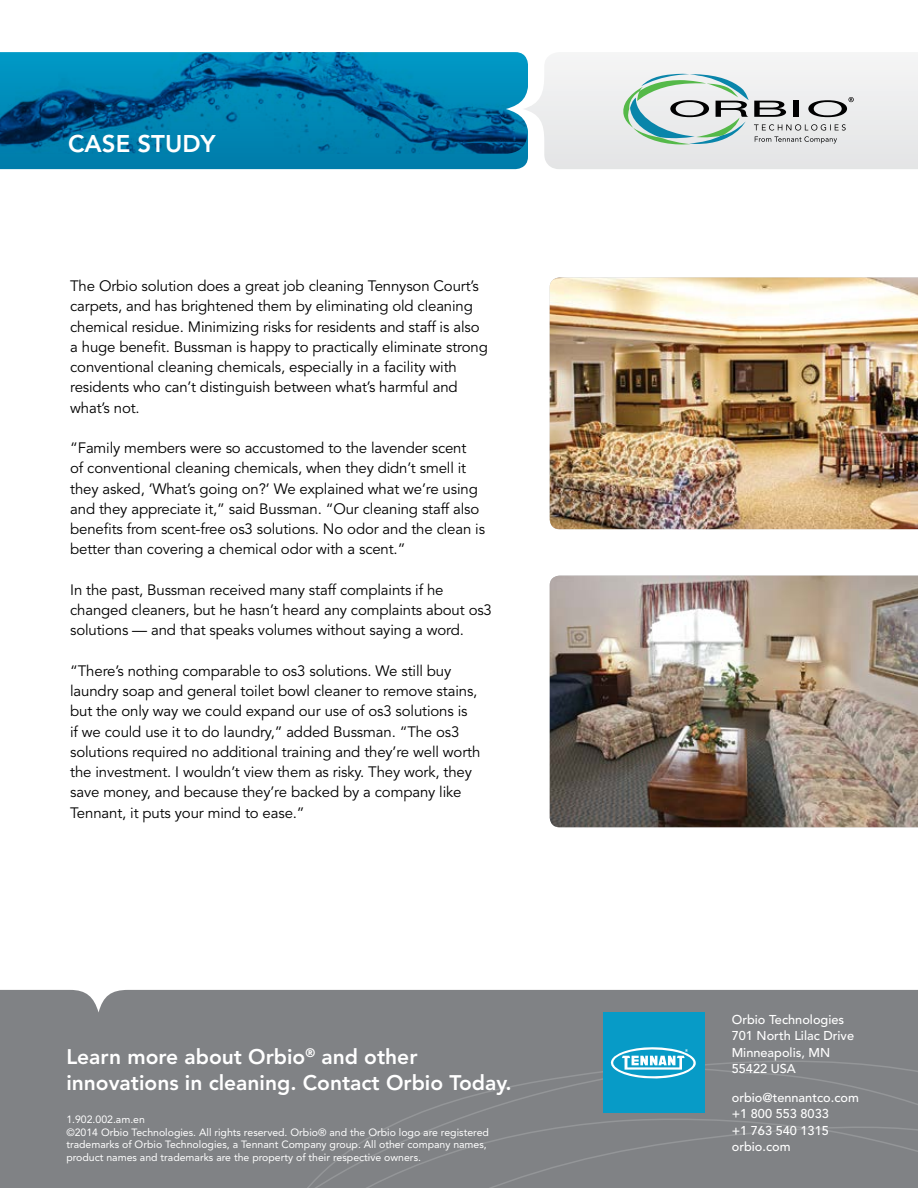
<style>
.page{position:relative;width:918px;height:1188px;background:#fff}
.page>*{position:absolute;margin:0;border:0;box-sizing:border-box;transform-origin:0 0}
.t1{font:800 24px "Avenir";color:#fff}
.t2{font:800 21px/25.5px "Avenir";color:#fff}
.t3{font:15px/20.2px "Avenir";letter-spacing:-.01em;color:#000}
.t4{font:500 12.75px/16.5px "Avenir";color:#fff}
.t5{font:10.5px/12.6px "Avenir";color:#fff}
</style>
<div class="page">
<div style="left:0;top:1013px;width:918px;height:175px;background:#808285"></div>
<div style="left:0;top:989px;width:918px;height:24px;background:#808285"></div>
<div style="left:603px;top:1013px;width:101px;height:100px;background:#079bc7"></div>
<svg style="left:273px;top:1047px;width:645px;height:141px;background:#79858a"></svg>
<svg style="left:544px;top:55px;width:374px;height:114px"></svg>
<div style="left:0;top:154px;width:506px;height:15px;background:#007dab"></div>
<img style="left:0;top:52px;width:506px;height:102px">
<svg style="left:623px;top:74px;width:231px;height:70px"></svg>
<svg style="left:506px;top:52px;width:38px;height:118px"></svg>
<img style="left:550px;top:278px;width:368px;height:251px">
<img style="left:550px;top:576px;width:368px;height:251px">
<h1 class="t1" style="left:68px;top:129px;width:149px">CASE STUDY</h1>
<p class="t3" style="left:70px;top:276px;width:419px">The Orbio solution does a great job cleaning Tennyson Court’s carpets, and has brightened them by eliminating old cleaning chemical residue. Minimizing risks for residents and staff is also a huge benefit. Bussman is happy to practically eliminate strong conventional cleaning chemicals, especially in a facility with residents who can’t distinguish between what’s harmful and what’s not.</p>
<p class="t3" style="left:70px;top:438px;width:416px">“Family members were so accustomed to the lavender scent<br>of conventional cleaning chemicals, when they didn’t smell it they asked, ‘What’s going on?’ We explained what we’re using and they appreciate it,” said Bussman. “Our cleaning staff also benefits from scent-free os3 solutions. No odor and the clean is better than covering a chemical odor with a scent.”</p>
<p class="t3" style="left:70px;top:580px;width:423px">In the past, Bussman received many staff complaints if he changed cleaners, but he hasn’t heard any complaints about os3 solutions — and that speaks volumes without saying a word.</p>
<p class="t3" style="left:70px;top:661px;width:412px">“There’s nothing comparable to os3 solutions. We still buy laundry soap and general toilet bowl cleaner to remove stains, but the only way we could expand our use of os3 solutions is<br>if we could use it to do laundry,” added Bussman. “The os3 solutions required no additional training and they’re well worth the investment. I wouldn’t view them as risky. They work, they save money, and because they’re backed by a company like Tennant, it puts your mind to ease.”</p>
<h2 class="t2" style="left:66px;top:1044px;width:447px">Learn more about Orbio<sup>®</sup> and other innovations in cleaning. Contact Orbio Today.</h2>
<p class="t5" style="left:66px;top:1113px;width:424px">1.902.002.am.en<br>©2014 Orbio Technologies. All rights reserved. Orbio® and the Orbio logo are registered trademarks of Orbio Technologies, a Tennant Company group. All other company names, product names and trademarks are the property of their respective owners.</p>
<p class="t4" style="left:732px;top:1012px;width:124px">Orbio Technologies<br>701 North Lilac Drive<br>Minneapolis, MN<br>55422 USA</p>
<p class="t4" style="left:732px;top:1089px;width:129px">orbio@tennantco.com +1 800 553 8033<br>+1 763 540 1315 orbio.com</p>
</div>
